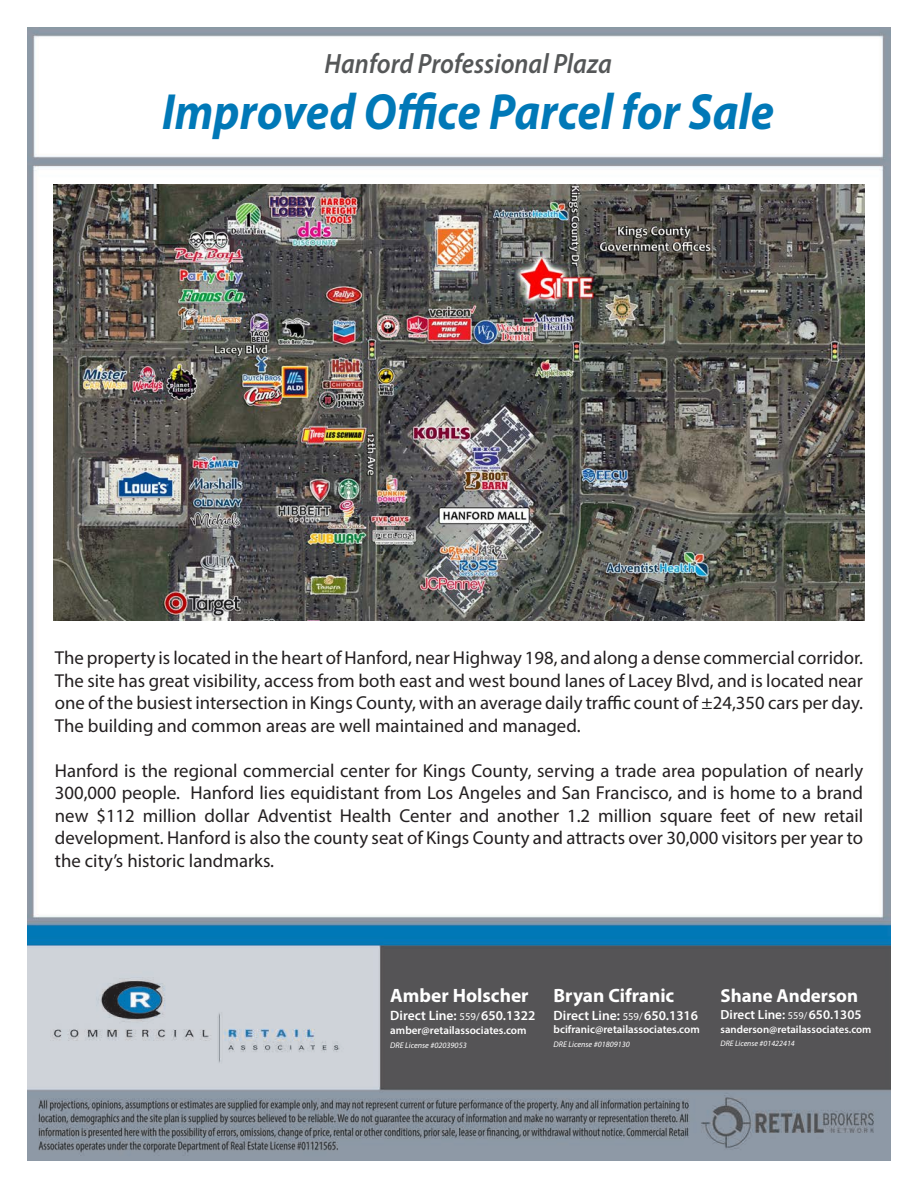
<style>
.page{position:relative;width:918px;height:1188px;background:#fff}
.page>*{position:absolute;margin:0;border:0;box-sizing:border-box;transform-origin:0 0}
.t1{font:italic 700 51.15px "Myriad Pro";color:#0078b7;scale:.91 1}
.t2{font:italic 600 28.05px "Myriad Pro";color:#555758;scale:.91 1}
.t3{font:700 19.35px "Myriad Pro";color:#fff}
.t4{font:700 18.9px "Myriad Pro";color:#fff}
.t5{font:18.75px/22.5px "Myriad Pro";color:#231f20;text-align:justify}
.t6{font:600 13.5px "Myriad Pro";color:#fff}
.t7{font:600 13.2px "Myriad Pro";color:#fff}
.t8{font:600 11.1px "Myriad Pro";color:#fff}
.t9{font:600 10.8px "Myriad Pro";color:#fff}
.t10{font:italic 8.25px "Myriad Pro";color:#fff}
.t11{font:italic 8.1px "Myriad Pro";color:#fff}
.t12{font:italic 7.95px "Myriad Pro";color:#fff}
.s1{font-weight:400;font-size:10.65px}
.s2{font-weight:400;font-size:10.35px}
</style>
<div class="page">
<img style="left:27px;top:27px;width:864px;height:1134px">
<img style="left:54px;top:184px;width:810px;height:436px">
<h2 class="t2" style="left:325px;top:46px;width:317px">Hanford Professional Plaza</h2>
<h1 class="t1" style="left:162px;top:78px;width:674px">Improved Office Parcel for Sale</h1>
<p class="t5" style="left:55px;top:646px;width:810px">The property is located in the heart of Hanford, near Highway 198, and along a dense commercial corridor.<br>The site has great visibility, access from both east and west bound lanes of Lacey Blvd, and is located near one of the busiest intersection in Kings County, with an average daily traffic count of ±24,350 cars per day.<br>The building and common areas are well maintained and managed.</p>
<p class="t5" style="left:55px;top:759px;width:810px">Hanford is the regional commercial center for Kings County, serving a trade area population of nearly 300,000 people. Hanford lies equidistant from Los Angeles and San Francisco, and is home to a brand new $112 million dollar Adventist Health Center and another 1.2 million square feet of new retail development. Hanford is also the county seat of Kings County and attracts over 30,000 visitors per year to the city’s historic landmarks.</p>
<p class="t3" style="left:390px;top:983px;width:140px">Amber Holscher</p>
<p class="t6" style="left:390px;top:1007px;width:146px">Direct Line: <span class="s1">559/</span>650.1322</p>
<p class="t8" style="left:390px;top:1023px;width:138px">amber@retailassociates.com</p>
<p class="t10" style="left:390px;top:1040px;width:78px">DRE License #02039053</p>
<p class="t3" style="left:554px;top:982px;width:122px">Bryan Cifranic</p>
<p class="t6" style="left:554px;top:1006px;width:146px">Direct Line: <span class="s1">559/</span>650.1316</p>
<p class="t8" style="left:554px;top:1023px;width:148px">bcifranic@retailassociates.com</p>
<p class="t11" style="left:554px;top:1040px;width:78px">DRE License #01809130</p>
<p class="t4" style="left:721px;top:983px;width:139px">Shane Anderson</p>
<p class="t7" style="left:721px;top:1006px;width:142px">Direct Line: <span class="s2">559/</span>650.1305</p>
<p class="t9" style="left:721px;top:1022px;width:152px">sanderson@retailassociates.com</p>
<p class="t12" style="left:721px;top:1039px;width:76px">DRE License #01422414</p>
</div>
